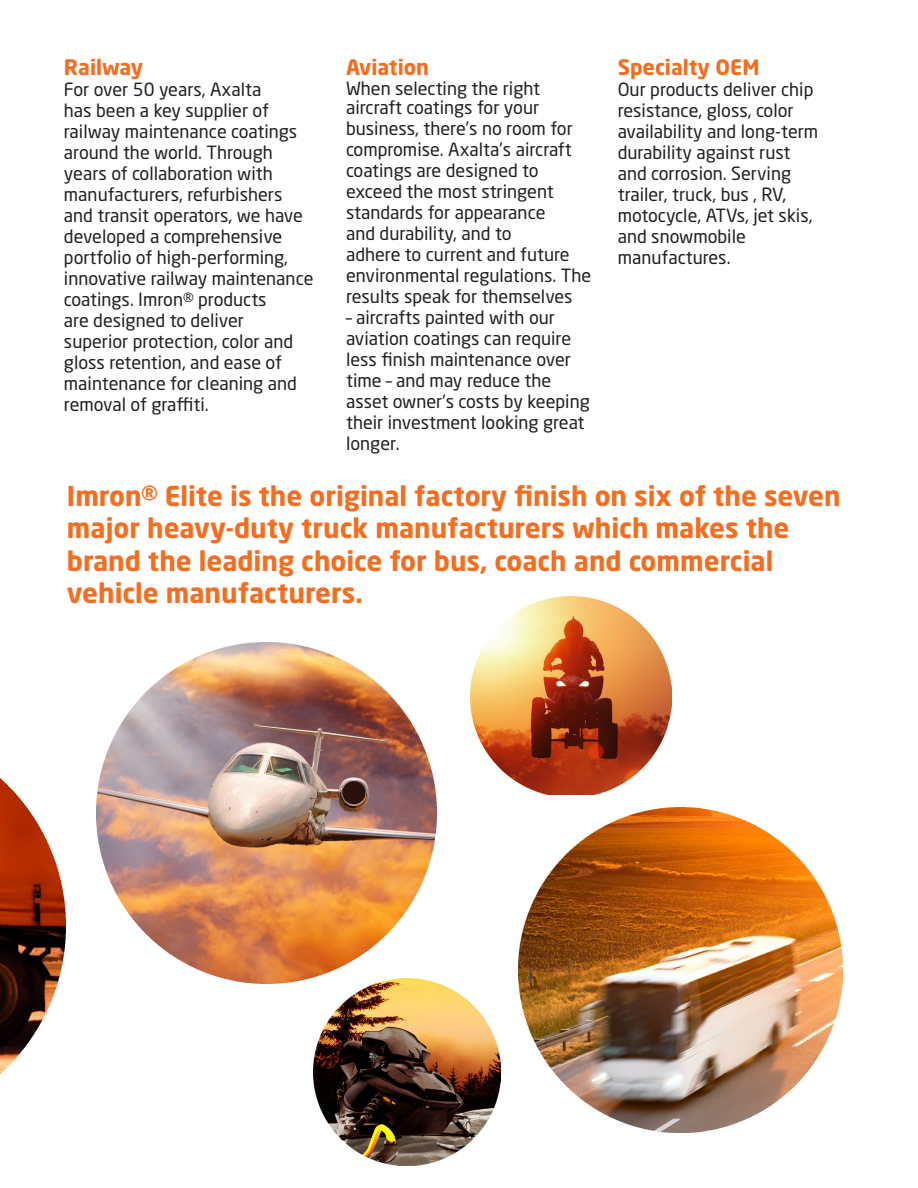
<style>
.page{position:relative;width:918px;height:1188px;background:#fff}
.page>*{position:absolute;margin:0;border:0;box-sizing:border-box;transform-origin:0 0}
.t1{font:700 27px/32.4px "Neo Sans Pro";color:#f36e21}
.Sub-Head-Blue-12-Bol{font:700 21px "Neo Sans Pro";color:#f36e21}
.t2{font:18px/21px "Neo Sans Pro";color:#231f20}
</style>
<div class="page">
<img style="left:96px;top:643px;width:340px;height:340px">
<img style="left:0;top:778px;width:66px;height:296px">
<img style="left:313px;top:978px;width:188px;height:188px">
<img style="left:471px;top:596px;width:201px;height:199px">
<img style="left:518px;top:808px;width:325px;height:324px">
<p class="Sub-Head-Blue-12-Bol" style="left:64px;top:54px;width:81px">Railway</p>
<p class="t2" style="left:64px;top:79px;width:251px">For over 50 years, Axalta<br>has been a key supplier of railway maintenance coatings around the world. Through years of collaboration with manufacturers, refurbishers and transit operators, we have developed a comprehensive portfolio of high-performing, innovative railway maintenance coatings. Imron® products<br>are designed to deliver<br>superior protection, color and gloss retention, and ease of maintenance for cleaning and removal of graffiti.</p>
<p class="Sub-Head-Blue-12-Bol" style="left:346px;top:54px;width:84px">Aviation</p>
<p class="t2" style="left:346px;top:77px;width:247px">When selecting the right aircraft coatings for your business, there’s no room for compromise. Axalta’s aircraft coatings are designed to exceed the most stringent standards for appearance<br>and durability, and to<br>adhere to current and future environmental regulations. The results speak for themselves</p>
<p class="t2" style="left:346px;top:307px;width:245px">– aircrafts painted with our aviation coatings can require less finish maintenance over time – and may reduce the asset owner’s costs by keeping their investment looking great longer.</p>
<p class="t1" style="left:67px;top:479px;width:775px">Imron® Elite is the original factory finish on six of the seven major heavy-duty truck manufacturers which makes the brand the leading choice for bus, coach and commercial vehicle manufacturers.</p>
<p class="Sub-Head-Blue-12-Bol" style="left:618px;top:54px;width:143px">Specialty OEM</p>
<p class="t2" style="left:618px;top:79px;width:197px">Our products deliver chip</p>
<p class="t2" style="left:618px;top:100px;width:178px">resistance, gloss, color</p>
<p class="t2" style="left:618px;top:121px;width:202px">availability and long-term</p>
<p class="t2" style="left:618px;top:142px;width:174px">durability against rust</p>
<p class="t2" style="left:618px;top:163px;width:175px">and corrosion. Serving</p>
<p class="t2" style="left:618px;top:184px;width:170px">trailer, truck, bus , RV,</p>
<p class="t2" style="left:618px;top:205px;width:196px">motocycle, ATVs, jet skis,</p>
<p class="t2" style="left:618px;top:226px;width:130px">and snowmobile</p>
<p class="t2" style="left:618px;top:247px;width:114px">manufactures.</p>
</div>
